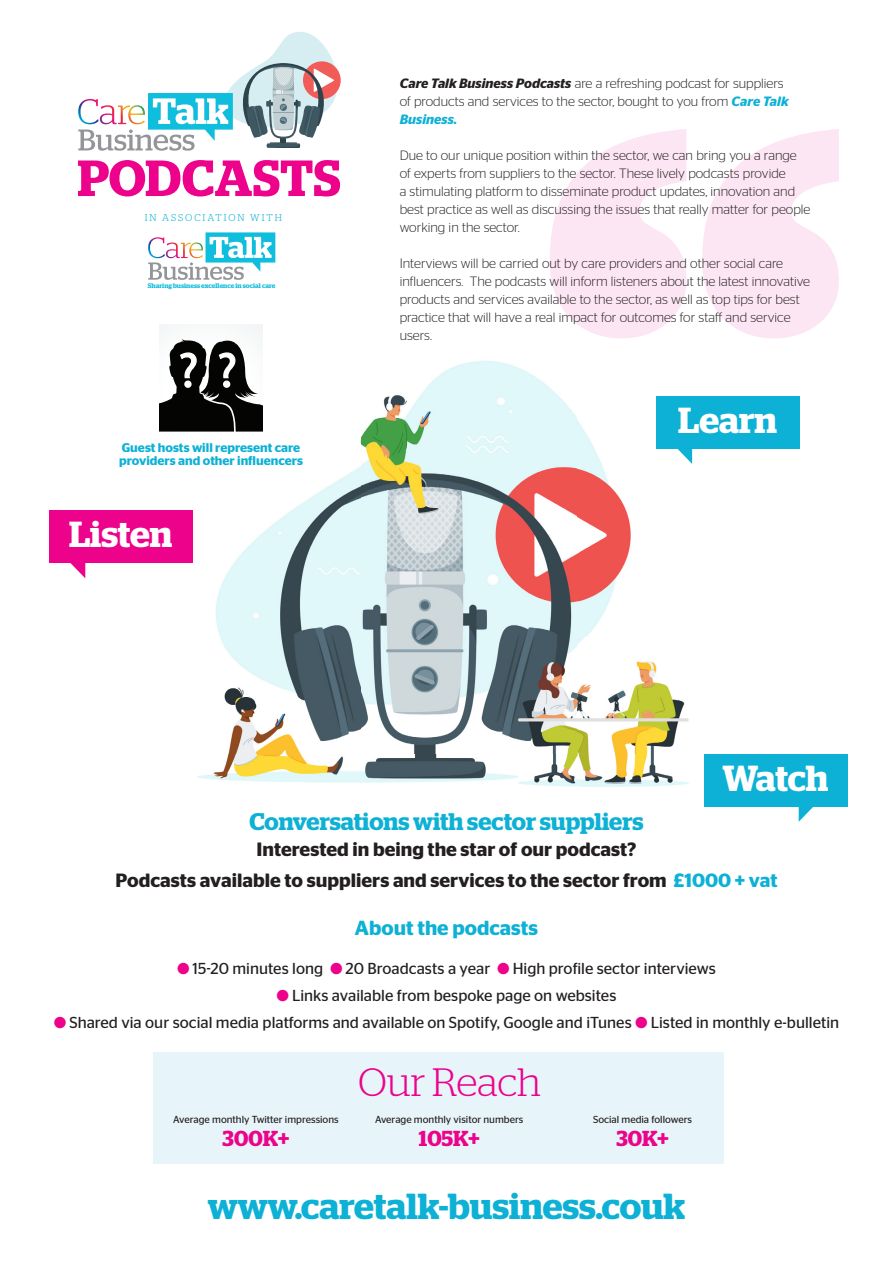
<style>
.page{position:relative;width:893px;height:1263px;background:#fff}
.page>*{position:absolute;margin:0;border:0;box-sizing:border-box;transform-origin:0 0}
.t1{font:300 39.6px "Stag";letter-spacing:-.005em;color:#ed028c}
.t2{font:600 36.15px "Stag";color:#0db1d5}
.t3{font:600 36.15px "Stag";color:#fff}
.t4{font:600 24px "Stag";letter-spacing:-.005em;color:#0db1d5}
.t5{font:600 21.6px "Stag";color:#ed028c}
.t6{font:600 20.4px "Stag Sans";color:#0db1d5}
.t7{font:600 19.2px "Stag Sans";color:#231f20}
.t8{font:15.9px "Stag Sans";color:#231f20}
.t9{font:300 13.5px/18px "Stag Sans";color:#231f20}
.t10{font:600 12.6px/13.5px "Stag Sans";color:#0db1d5}
.t11{font:10.2px "Stag Sans";color:#231f20}
.t12{font:300 9.9px "Stag";letter-spacing:.2em;color:#0db1d5}
.t13{font:600 6.75px "Stag";color:#0fbddc}
.s1{font-weight:600;font-style:italic}
.s2{font-weight:600;font-style:italic;color:#0db1d5}
.s3{color:#0db1d5}
.s4{color:#ed028c}
</style>
<div class="page">
<img style="left:159px;top:338px;width:568px;height:449px">
<div style="left:160px;top:324px;width:103px;height:107px;background:#f7f9fa"></div>
<svg style="left:160px;top:339px;width:103px;height:92px"></svg>
<svg style="left:550px;top:129px;width:289px;height:209px;fill:#fde6f3"></svg>
<svg style="left:70px;top:563px;width:15px;height:15px"></svg>
<div style="left:49px;top:510px;width:144px;height:53px;background:#ed028c"></div>
<svg style="left:662px;top:448px;width:30px;height:16px"></svg>
<div style="left:656px;top:396px;width:143px;height:52px;background:#0db1d5"></div>
<svg style="left:799px;top:806px;width:29px;height:16px"></svg>
<div style="left:704px;top:754px;width:143px;height:52px;background:#0db1d5"></div>
<svg style="left:78px;top:32px;width:263px;height:119px"></svg>
<svg style="left:78px;top:160px;width:262px;height:36px"></svg>
<svg style="left:148px;top:232px;width:127px;height:48px"></svg>
<div style="left:146px;top:459px;width:121px;height:48px;background:#fff"></div>
<div style="left:153px;top:1052px;width:571px;height:112px;background:#e7f5fa"></div>
<p class="t12" style="left:145px;top:212px;width:139px">IN ASSOCIATION WITH</p>
<p class="t13" style="left:148px;top:282px;width:129px">Sharing business excellence in social care</p>
<p class="t10" style="left:119px;top:440px;width:185px">Guest hosts will represent care providers and other influencers</p>
<p class="t3" style="left:69px;top:513px;width:105px">Listen</p>
<p class="t9" style="left:400px;top:75px;width:390px"><span class="s1">Care Talk Business Podcasts</span> are a refreshing podcast for suppliers of products and services to the sector, bought to you from <span class="s2">Care Talk<br>Business.</span></p>
<p class="t9" style="left:400px;top:147px;width:412px">Due to our unique position within the sector, we can bring you a range of experts from suppliers to the sector. These lively podcasts provide<br>a stimulating platform to disseminate product updates, innovation and best practice as well as discussing the issues that really matter for people working in the sector.</p>
<p class="t9" style="left:400px;top:255px;width:412px">Interviews will be carried out by care providers and other social care influencers. The podcasts will inform listeners about the latest innovative products and services available to the sector, as well as top tips for best practice that will have a real impact for outcomes for staff and service users.</p>
<p class="t3" style="left:678px;top:399px;width:101px">Learn</p>
<p class="t3" style="left:722px;top:757px;width:107px">Watch</p>
<p class="t4" style="left:249px;top:808px;width:396px">Conversations with sector suppliers</p>
<p class="t7" style="left:256px;top:838px;width:381px">Interested in being the star of our podcast?</p>
<p class="t7" style="left:115px;top:869px;width:663px">Podcasts available to suppliers and services to the sector from <span class="s3">£1000 + vat</span></p>
<p class="t6" style="left:355px;top:916px;width:185px">About the podcasts</p>
<p class="t8" style="left:177px;top:960px;width:540px"><span class="s4">●</span> 15-20 minutes long <span class="s4">●</span> 20 Broadcasts a year <span class="s4">●</span> High profile sector interviews</p>
<p class="t8" style="left:277px;top:987px;width:341px"><span class="s4">●</span> Links available from bespoke page on websites</p>
<p class="t8" style="left:54px;top:1014px;width:787px"><span class="s4">●</span> Shared via our social media platforms and available on Spotify, Google and iTunes <span class="s4">●</span> Listed in monthly e-bulletin</p>
<p class="t11" style="left:173px;top:1113px;width:167px">Average monthly Twitter impressions</p>
<p class="t5" style="left:223px;top:1125px;width:68px">300K+</p>
<p class="t1" style="left:358px;top:1060px;width:184px">Our Reach</p>
<p class="t11" style="left:375px;top:1113px;width:150px">Average monthly visitor numbers</p>
<p class="t5" style="left:419px;top:1125px;width:62px">105K+</p>
<p class="t11" style="left:593px;top:1113px;width:101px">Social media followers</p>
<p class="t5" style="left:616px;top:1125px;width:54px">30K+</p>
<p class="t2" style="left:208px;top:1185px;width:479px">www.caretalk-business.couk</p>
</div>
